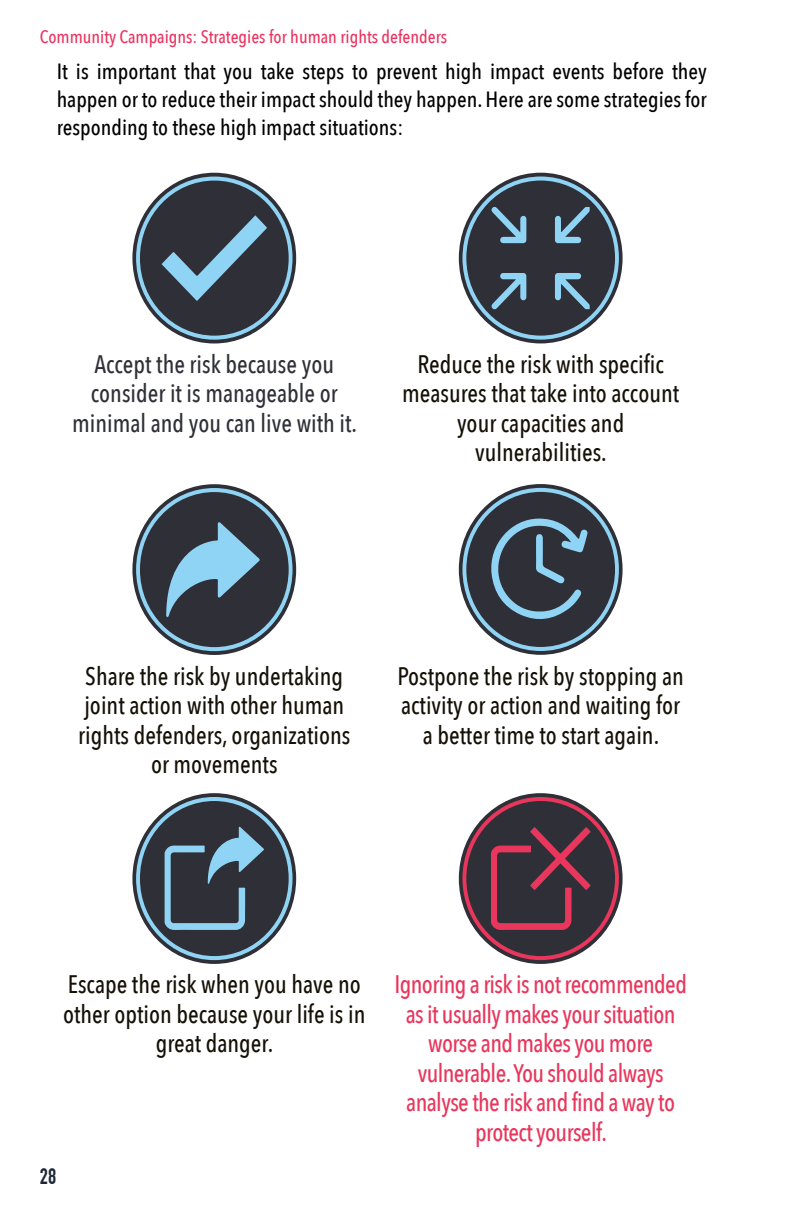
<style>
.page{position:relative;width:792px;height:1224px;background:#fff}
.page>*{position:absolute;margin:0;border:0;box-sizing:border-box;transform-origin:0 0}
.t1{font:500 25.4px/29.6px "Avenir Next Condensed";color:#141006;text-align:center;scale:.96 1}
.t2{font:500 25.4px/29.6px "Avenir Next Condensed";letter-spacing:-.025em;color:#e8365c;text-align:center;scale:.96 1}
.t3{font:500 25.4px/29.6px "Avenir Next Condensed";color:#2f3037;text-align:center;scale:.96 1}
.t4{font:500 22px/28px "Avenir Next Condensed";color:#000;text-align:justify}
.t5{font:700 22px "DIN Condensed";color:#1f2837}
.t6{font:500 18px "Avenir Next Condensed";color:#ea3460}
</style>
<div class="page">
<svg style="left:132px;top:173px;width:164px;height:170px;background:#3a3d44"></svg>
<svg style="left:136px;top:177px;width:157px;height:163px;background:#86c3e1"></svg>
<div style="left:140px;top:181px;width:149px;height:155px;background:#2f3037;border-radius:50%"></div>
<svg style="left:162px;top:215px;width:105px;height:86px"></svg>
<svg style="left:459px;top:173px;width:164px;height:170px;background:#3a3d45"></svg>
<svg style="left:462px;top:177px;width:157px;height:163px;background:#85c2e1"></svg>
<div style="left:466px;top:181px;width:149px;height:155px;background:#2f3037;border-radius:50%"></div>
<svg style="left:555px;top:207px;width:35px;height:36px"></svg>
<svg style="left:555px;top:273px;width:35px;height:36px"></svg>
<svg style="left:491px;top:207px;width:35px;height:36px"></svg>
<svg style="left:491px;top:273px;width:35px;height:36px"></svg>
<svg style="left:459px;top:484px;width:164px;height:171px;background:#3c3f46"></svg>
<svg style="left:462px;top:488px;width:157px;height:163px;background:#88c6e5"></svg>
<div style="left:466px;top:492px;width:149px;height:155px;background:#2f3037;border-radius:50%"></div>
<svg style="left:491px;top:519px;width:97px;height:100px"></svg>
<svg style="left:459px;top:793px;width:164px;height:171px;background:#3e3b43"></svg>
<svg style="left:462px;top:797px;width:157px;height:163px;background:#d93558"></svg>
<div style="left:466px;top:801px;width:149px;height:155px;background:#2f3037;border-radius:50%"></div>
<svg style="left:491px;top:827px;width:99px;height:103px"></svg>
<svg style="left:132px;top:793px;width:164px;height:171px;background:#3c3f46"></svg>
<svg style="left:136px;top:797px;width:157px;height:163px;background:#88c6e5"></svg>
<div style="left:140px;top:801px;width:149px;height:155px;background:#2f3037;border-radius:50%"></div>
<svg style="left:132px;top:484px;width:164px;height:171px;background:#3c3f46"></svg>
<svg style="left:136px;top:488px;width:157px;height:163px;background:#87c6e5"></svg>
<div style="left:140px;top:492px;width:149px;height:155px;background:#2f3037;border-radius:50%"></div>
<svg style="left:166px;top:522px;width:94px;height:95px"></svg>
<svg style="left:165px;top:827px;width:99px;height:103px"></svg>
<p class="t6" style="left:40px;top:26px;width:409px">Community Campaigns: Strategies for human rights defenders</p>
<p class="t4" style="left:57px;top:57px;width:652px">It is important that you take steps to prevent high impact events before they happen or to reduce their impact should they happen. Here are some strategies for responding to these high impact situations:</p>
<p class="t3" style="left:72px;top:349px;width:298px">Accept the risk because you consider it is manageable or minimal and you can live with it.</p>
<p class="t1" style="left:402px;top:349px;width:290px">Reduce the risk with specific measures that take into account your capacities and vulnerabilities.</p>
<p class="t1" style="left:78px;top:661px;width:285px">Share the risk by undertaking joint action with other human rights defenders, organizations or movements</p>
<p class="t1" style="left:398px;top:661px;width:300px">Postpone the risk by stopping an activity or action and waiting for a better time to start again.</p>
<p class="t1" style="left:63px;top:969px;width:316px">Escape the risk when you have no other option because your life is in great danger.</p>
<p class="t5" style="left:40px;top:1164px;width:18px">28</p>
<p class="t2" style="left:394px;top:969px;width:306px">Ignoring a risk is not recommended as it usually makes your situation worse and makes you more vulnerable. You should always analyse the risk and find a way to protect yourself.</p>
</div>
